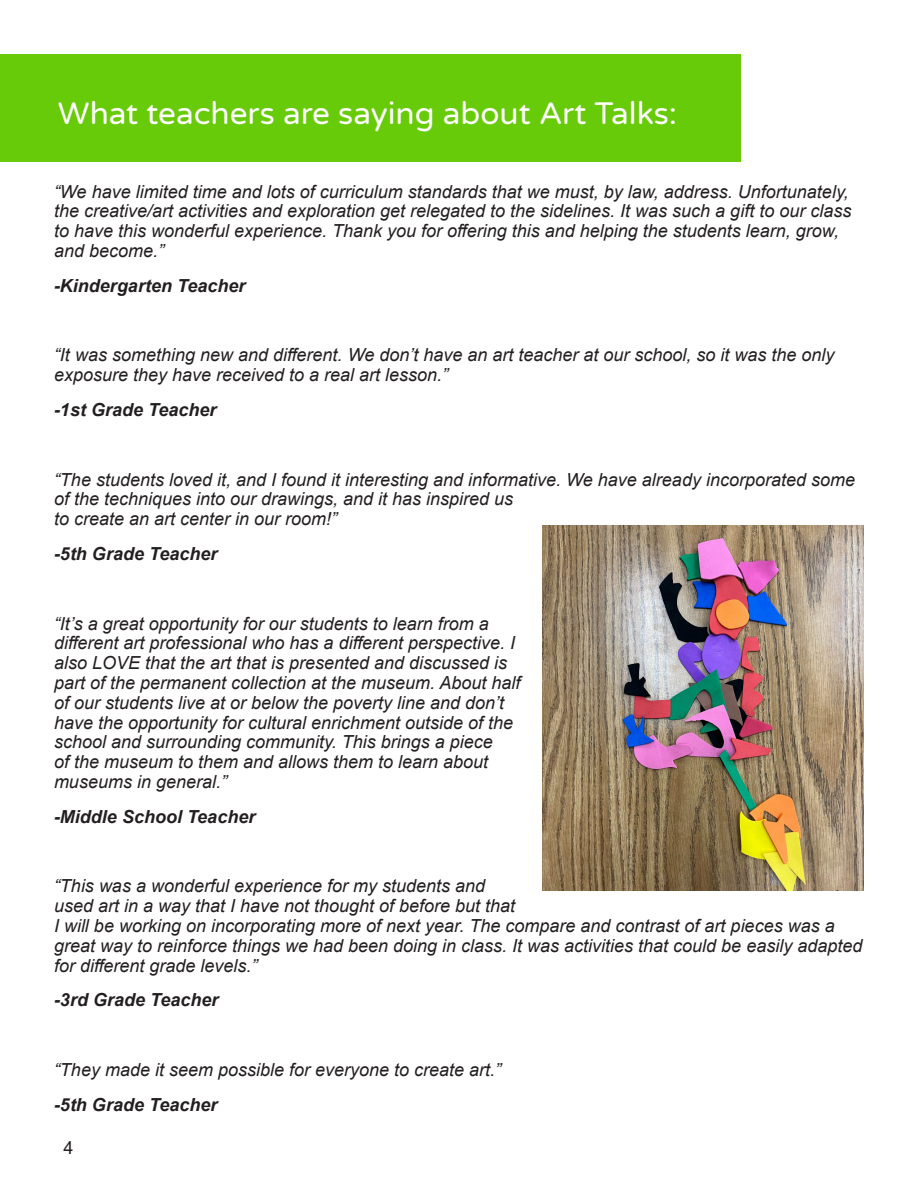
<style>
.page{position:relative;width:918px;height:1188px;background:#fff}
.page>*{position:absolute;margin:0;border:0;box-sizing:border-box;transform-origin:0 0}
.t1{font:31.5px "Varela Round";color:#fff}
.t2{font:italic 18px/19.8px "Arial";color:#231f20}
.t3{font:italic 700 18px "Arial";color:#231f20}
.t4{font:18px "Arial";color:#231f20}
</style>
<div class="page">
<div style="left:0;top:54px;width:741px;height:108px;background:#67cb09"></div>
<img style="left:542px;top:526px;width:322px;height:365px">
<p class="t1" style="left:58px;top:92px;width:621px">What teachers are saying about Art Talks:</p>
<p class="t2" style="left:54px;top:182px;width:799px">“We have limited time and lots of curriculum standards that we must, by law, address. Unfortunately, the creative/art activities and exploration get relegated to the sidelines. It was such a gift to our class to have this wonderful experience. Thank you for offering this and helping the students learn, grow, and become.”</p>
<p class="t3" style="left:54px;top:274px;width:193px">-Kindergarten Teacher</p>
<p class="t2" style="left:54px;top:346px;width:782px">“It was something new and different. We don’t have an art teacher at our school, so it was the only exposure they have received to a real art lesson.”</p>
<p class="t3" style="left:54px;top:398px;width:164px">-1st Grade Teacher</p>
<p class="t2" style="left:54px;top:470px;width:803px">“The students loved it, and I found it interesting and informative. We have already incorporated some of the techniques into our drawings, and it has inspired us<br>to create an art center in our room!”</p>
<p class="t3" style="left:54px;top:542px;width:165px">-5th Grade Teacher</p>
<p class="t2" style="left:54px;top:614px;width:468px">“It’s a great opportunity for our students to learn from a different art professional who has a different perspective. I also LOVE that the art that is presented and discussed is part of the permanent collection at the museum. About half of our students live at or below the poverty line and don’t have the opportunity for cultural enrichment outside of the school and surrounding community. This brings a piece<br>of the museum to them and allows them to learn about museums in general.”</p>
<p class="t3" style="left:54px;top:805px;width:203px">-Middle School Teacher</p>
<p class="t2" style="left:54px;top:877px;width:810px">“This was a wonderful experience for my students and<br>used art in a way that I have not thought of before but that<br>I will be working on incorporating more of next year. The compare and contrast of art pieces was a great way to reinforce things we had been doing in class. It was activities that could be easily adapted for different grade levels.”</p>
<p class="t3" style="left:54px;top:988px;width:166px">-3rd Grade Teacher</p>
<p class="t2" style="left:54px;top:1060px;width:449px">“They made it seem possible for everyone to create art.”</p>
<p class="t3" style="left:54px;top:1093px;width:165px">-5th Grade Teacher</p>
<p class="t4" style="left:64px;top:1135px;width:12px">4</p>
</div>
